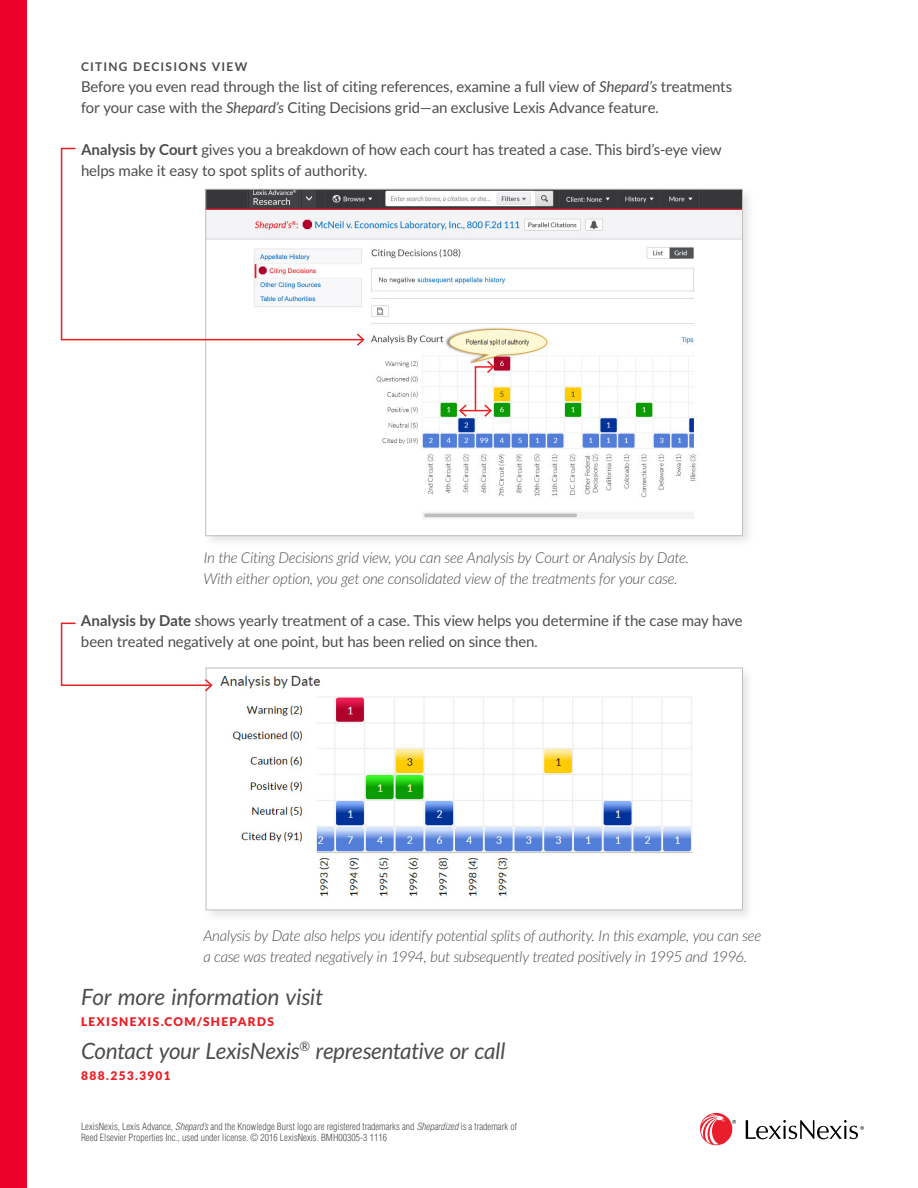
<style>
.page{position:relative;width:918px;height:1188px;background:#fff}
.page>*{position:absolute;margin:0;border:0;box-sizing:border-box;transform-origin:0 0}
.t1{font:italic 22.5px "Lato";letter-spacing:-.01em;color:#4d4d4f}
.t2{font:15px/21px "Lato";letter-spacing:-.015em;color:#4d4d4f}
.t3{font:italic 300 15px/21px "Lato";letter-spacing:-.02em;color:#4d4d4f}
.t4{font:900 12px "Lato";letter-spacing:.11em;color:#ed1d24}
.t5{font:700 12px "Lato";letter-spacing:.105em;color:#4d4d4f}
.t6{font:300 condensed 9.75px/11.7px "Helvetica";color:#4d4d4f}
.s1{font-style:italic}
.s2{font-weight:700}
</style>
<div class="page">
<div style="left:0;top:0;width:27px;height:1188px;background:#eb0029"></div>
<div style="left:203px;top:665px;width:552px;height:258px;background:#000;opacity:.1"></div>
<img style="left:208px;top:670px;width:533px;height:238px">
<div style="left:206px;top:668px;width:537px;height:242px;border:1px solid #bcbec0"></div>
<div style="left:203px;top:186px;width:552px;height:362px;background:#000;opacity:.1"></div>
<img style="left:208px;top:191px;width:533px;height:343px">
<hr style="left:460px;top:410px;width:31px;height:1px;background:#ed1d24">
<svg style="left:458px;top:403px;width:10px;height:15px"></svg>
<svg style="left:474px;top:359px;width:22px;height:59px"></svg>
<svg style="left:60px;top:147px;width:305px;height:194px"></svg>
<svg style="left:355px;top:332px;width:11px;height:15px"></svg>
<svg style="left:60px;top:622px;width:154px;height:71px"></svg>
<svg style="left:746px;top:1120px;width:118px;height:19px"></svg>
<svg style="left:700px;top:1113px;width:36px;height:32px"></svg>
<p class="t5" style="left:81px;top:60px;width:168px">CITING DECISIONS View</p>
<p class="t2" style="left:81px;top:76px;width:653px">Before you even read through the list of citing references, examine a full view of <span class="s1">Shepard’s</span> treatments for your case with the <span class="s1">Shepard’s</span> Citing Decisions grid—an exclusive Lexis Advance feature.</p>
<p class="t2" style="left:81px;top:139px;width:642px"><span class="s2">Analysis by Court</span> gives you a breakdown of how each court has treated a case. This bird’s-eye view helps make it easy to spot splits of authority.</p>
<p class="t3" style="left:203px;top:548px;width:487px">In the Citing Decisions grid view, you can see Analysis by Court or Analysis by Date.<br>With either option, you get one consolidated view of the treatments for your case.</p>
<p class="t2" style="left:81px;top:610px;width:663px"><span class="s2">Analysis by Date</span> shows yearly treatment of a case. This view helps you determine if the case may have been treated negatively at one point, but has been relied on since then.</p>
<p class="t3" style="left:203px;top:926px;width:559px">Analysis by Date also helps you identify potential splits of authority. In this example, you can see a case was treated negatively in 1994, but subsequently treated positively in 1995 and 1996.</p>
<h1 class="t1" style="left:81px;top:985px;width:243px">For more information visit</h1>
<p class="t4" style="left:81px;top:1015px;width:194px">LEXISNEXIS.COM/SHEPARDS</p>
<h1 class="t1" style="left:81px;top:1038px;width:426px">Contact your LexisNexis<sup>®</sup> representative or call</h1>
<p class="t4" style="left:81px;top:1068px;width:91px">888.253.3901</p>
<p class="t6" style="left:81px;top:1120px;width:437px">LexisNexis, Lexis Advance, <span class="s1">Shepard’s</span> and the Knowledge Burst logo are registered trademarks and <span class="s1">Shepardized</span> is a trademark of<br>Reed Elsevier Properties Inc., used under license. © 2016 LexisNexis. BMH00305-3 1116</p>
</div>
